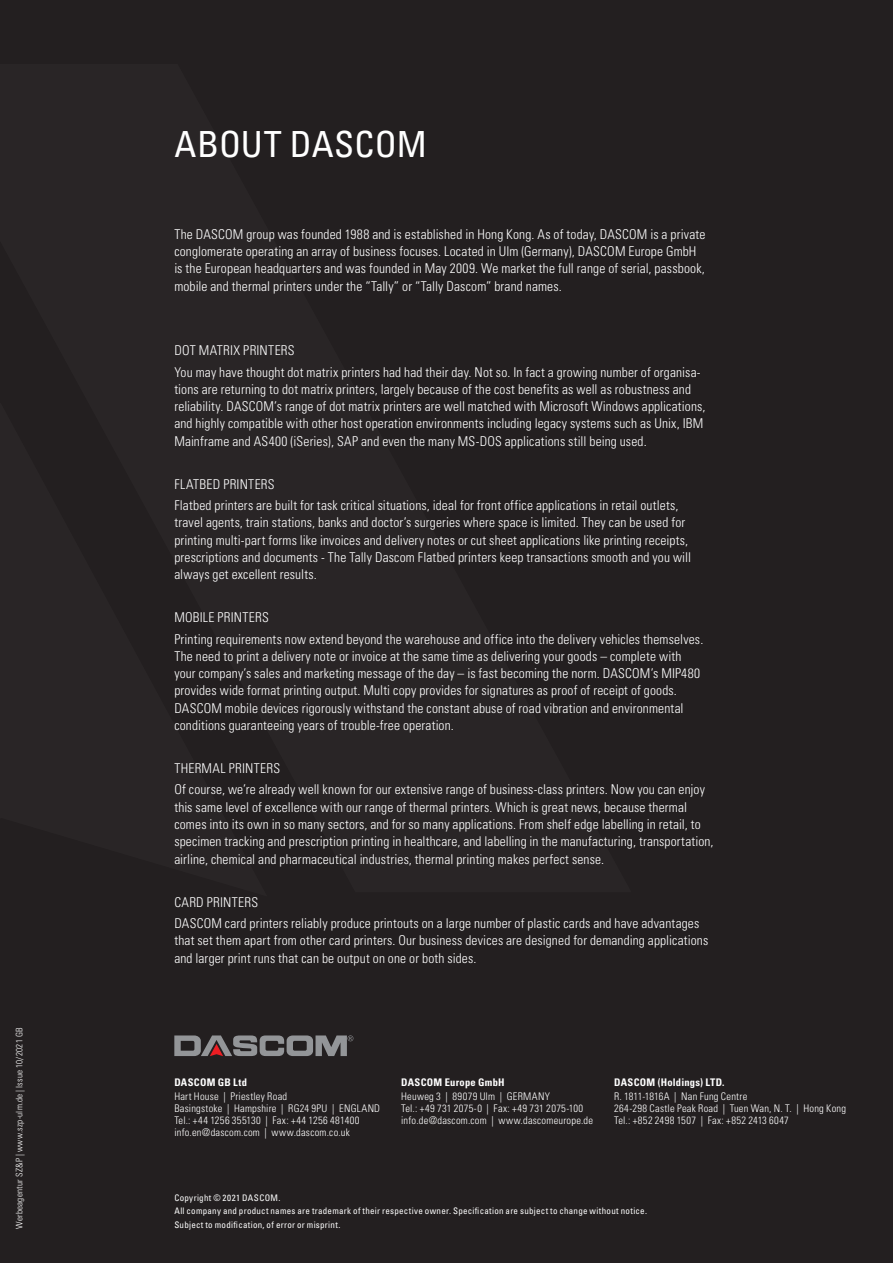
<style>
.page{position:relative;width:893px;height:1263px;background:#231f20}
.page>*{position:absolute;margin:0;border:0;box-sizing:border-box;transform-origin:0 0}
.t1{font:condensed 36px "Univers LT Std";letter-spacing:.005em;color:#fff}
.t2{font:300 condensed 13.5px/17.2px "Univers LT Std";letter-spacing:.01em;color:#fff}
.t3{font:300 condensed 10.5px/12px "Univers LT Std";letter-spacing:.025em;color:#fff}
.t4{font:700 condensed 10.5px "Univers LT Std";letter-spacing:.03em;color:#fff}
.t5{font:condensed 9px/13.5px "Univers LT Std";letter-spacing:.03em;color:#fff}
.t6{font:300 condensed 9px "Univers LT Std";letter-spacing:.025em;color:#fff}
</style>
<div class="page">
<svg style="left:174px;top:1035px;width:179px;height:21px"></svg>
<p class="t6" style="left:14px;top:1229px;width:203px;rotate:-90deg">Werbeagentur SZ&amp;P | www.szp-ulm.de | Issue 10/2021 GB</p>
<h1 class="t1" style="left:174px;top:121px;width:254px">ABOUT DASCOM</h1>
<p class="t2" style="left:174px;top:225px;width:533px">The DASCOM group was founded 1988 and is established in Hong Kong. As of today, DASCOM is a private conglomerate operating an array of business focuses. Located in Ulm (Germany), DASCOM Europe GmbH is the European headquarters and was founded in May 2009. We market the full range of serial, passbook, mobile and thermal printers under the “Tally” or “Tally Dascom” brand names.</p>
<p class="t2" style="left:174px;top:340px;width:528px;line-height:21.5px">DOT MATRIX PRINTERS<br>You may have thought dot matrix printers had had their day. Not so. In fact a growing number of organisa-</p>
<p class="t2" style="left:174px;top:380px;width:532px">tions are returning to dot matrix printers, largely because of the cost benefits as well as robustness and reliability. DASCOM’s range of dot matrix printers are well matched with Microsoft Windows applications, and highly compatible with other host operation environments including legacy systems such as Unix, IBM Mainframe and AS400 (iSeries), SAP and even the many MS-DOS applications still being used.</p>
<p class="t2" style="left:174px;top:473px;width:505px;line-height:21.5px">FLATBED PRINTERS<br>Flatbed printers are built for task critical situations, ideal for front office applications in retail outlets,</p>
<p class="t2" style="left:174px;top:514px;width:518px">travel agents, train stations, banks and doctor’s surgeries where space is limited. They can be used for printing multi-part forms like invoices and delivery notes or cut sheet applications like printing receipts, prescriptions and documents - The Tally Dascom Flatbed printers keep transactions smooth and you will always get excellent results.</p>
<p class="t2" style="left:174px;top:607px;width:530px;line-height:21.5px">MOBILE PRINTERS<br>Printing requirements now extend beyond the warehouse and office into the delivery vehicles themselves.</p>
<p class="t2" style="left:174px;top:647px;width:527px">The need to print a delivery note or invoice at the same time as delivering your goods – complete with your company’s sales and marketing message of the day – is fast becoming the norm. DASCOM’s MIP480 provides wide format printing output. Multi copy provides for signatures as proof of receipt of goods.<br>DASCOM mobile devices rigorously withstand the constant abuse of road vibration and environmental conditions guaranteeing years of trouble-free operation.</p>
<p class="t2" style="left:174px;top:757px;width:532px;line-height:21.5px">THERMAL PRINTERS<br>Of course, we’re already well known for our extensive range of business-class printers. Now you can enjoy</p>
<p class="t2" style="left:174px;top:798px;width:541px">this same level of excellence with our range of thermal printers. Which is great news, because thermal comes into its own in so many sectors, and for so many applications. From shelf edge labelling in retail, to specimen tracking and prescription printing in healthcare, and labelling in the manufacturing, transportation, airline, chemical and pharmaceutical industries, thermal printing makes perfect sense.</p>
<p class="t2" style="left:174px;top:891px;width:527px;line-height:21.5px">CARD PRINTERS<br>DASCOM card printers reliably produce printouts on a large number of plastic cards and have advantages</p>
<p class="t2" style="left:174px;top:932px;width:535px">that set them apart from other card printers. Our business devices are designed for demanding applications and larger print runs that can be output on one or both sides.</p>
<p class="t4" style="left:174px;top:1076px;width:74px">DASCOM GB Ltd</p>
<p class="t3" style="left:174px;top:1091px;width:207px">Hart House | Priestley Road<br>Basingstoke | Hampshire | RG24 9PU | ENGLAND Tel.: +44 1256 355130 | Fax: +44 1256 481400 info.en@dascom.com | www.dascom.co.uk</p>
<p class="t4" style="left:401px;top:1076px;width:105px">DASCOM Europe GmbH</p>
<p class="t3" style="left:401px;top:1091px;width:194px">Heuweg 3 | 89079 Ulm | GERMANY<br>Tel.: +49 731 2075-0 | Fax: +49 731 2075-100 info.de@dascom.com | www.dascomeurope.de</p>
<p class="t4" style="left:614px;top:1076px;width:112px">DASCOM (Holdings) LTD.</p>
<p class="t3" style="left:614px;top:1091px;width:233px">R. 1811-1816A | Nan Fung Centre<br>264-298 Castle Peak Road | Tuen Wan, N. T. | Hong Kong<br>Tel.: +852 2498 1507 | Fax: +852 2413 6047</p>
<p class="t5" style="left:174px;top:1191px;width:474px">Copyright © 2021 DASCOM.<br>All company and product names are trademark of their respective owner. Specification are subject to change without notice.</p>
<p class="t5" style="left:174px;top:1218px;width:168px">Subject to modification, of error or misprint.</p>
</div>
